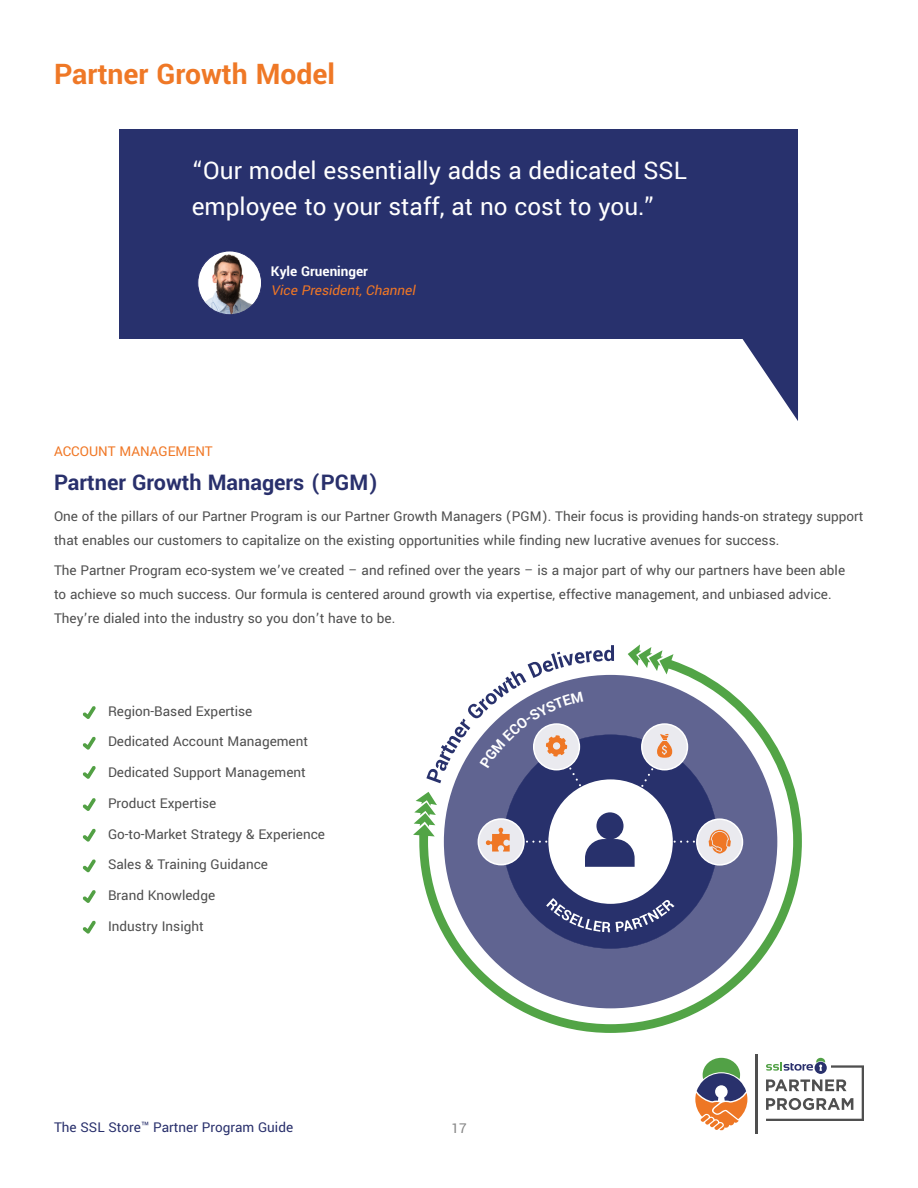
<style>
.page{position:relative;width:918px;height:1188px;background:#fff}
.page>*{position:absolute;margin:0;border:0;box-sizing:border-box;transform-origin:0 0}
.t1{font:700 31.5px "Yantramanav";color:#ef7826}
.t2{font:27px/36px "Yantramanav";color:#fff}
.t3{font:700 24px "Yantramanav";color:#29306c}
.t4{font:15px/30.8px "Yantramanav";color:#4f4f4f}
.t5{font:15px "Yantramanav";color:#29306c}
.t6{font:italic 15px "Yantramanav";color:#f07725}
.t7{font:15px "Yantramanav";color:#f07725}
.t8{font:700 15px "Yantramanav";color:#fff}
.t9{font:15px "Yantramanav";color:#848484}
</style>
<div class="page">
<hr style="left:756px;top:1054px;width:2px;height:80px;background:#4f4f4f">
<svg style="left:695px;top:1058px;width:52px;height:73px"></svg>
<svg style="left:766px;top:1058px;width:98px;height:63px"></svg>
<svg style="left:742px;top:339px;width:56px;height:82px"></svg>
<div style="left:120px;top:130px;width:678px;height:209px;background:#28316d"></div>
<img style="left:198px;top:251px;width:64px;height:64px;border-radius:32px">
<div style="left:198px;top:251px;width:64px;height:64px;border:1px solid #29306c;border-radius:50%"></div>
<svg style="left:83px;top:706px;width:13px;height:13px"></svg>
<svg style="left:83px;top:737px;width:13px;height:13px"></svg>
<svg style="left:83px;top:766px;width:13px;height:13px"></svg>
<svg style="left:83px;top:798px;width:13px;height:13px"></svg>
<svg style="left:83px;top:829px;width:13px;height:13px"></svg>
<svg style="left:83px;top:859px;width:13px;height:13px"></svg>
<svg style="left:83px;top:890px;width:13px;height:13px"></svg>
<svg style="left:83px;top:921px;width:13px;height:13px"></svg>
<svg style="left:413px;top:798px;width:6px;height:38px"></svg>
<svg style="left:628px;top:644px;width:46px;height:16px"></svg>
<svg style="left:419px;top:660px;width:383px;height:373px"></svg>
<svg style="left:478px;top:818px;width:69px;height:47px;background:#968fa4"></svg>
<svg style="left:674px;top:818px;width:69px;height:48px;background:#948ca1"></svg>
<svg style="left:641px;top:723px;width:47px;height:64px;background:#a09baf"></svg>
<svg style="left:585px;top:812px;width:50px;height:55px"></svg>
<svg style="left:426px;top:645px;width:188px;height:141px"></svg>
<h1 class="t1" style="left:54px;top:54px;width:283px">Partner Growth Model</h1>
<h2 class="t2" style="left:192px;top:153px;width:497px">“Our model essentially adds a dedicated SSL employee to your staff, at no cost to you.”</h2>
<p class="t8" style="left:271px;top:262px;width:99px">Kyle Grueninger</p>
<p class="t6" style="left:271px;top:281px;width:149px">Vice President,Channel</p>
<p class="t7" style="left:54px;top:442px;width:160px">ACCOUNT MANAGEMENT</p>
<h3 class="t3" style="left:54px;top:468px;width:326px">Partner Growth Managers (PGM)</h3>
<p class="t4" style="left:54px;top:504px;width:811px;line-height:24px">One of the pillars of our Partner Program is our Partner Growth Managers (PGM). Their focus is providing hands-on strategy support that enables our customers to capitalize on the existing opportunities while finding new lucrative avenues for success.</p>
<p class="t4" style="left:54px;top:559px;width:793px;line-height:24px">The Partner Program eco-system we’ve created – and refined over the years – is a major part of why our partners have been able to achieve so much success. Our formula is centered around growth via expertise, effective management, and unbiased advice.<br>They’re dialed into the industry so you don’t have to be.</p>
<p class="t4" style="left:108px;top:696px;width:219px">Region-Based Expertise<br>Dedicated Account Management<br>Dedicated Support Management<br>Product Expertise<br>Go-to-Market Strategy &amp; Experience<br>Sales &amp; Training Guidance<br>Brand Knowledge<br>Industry Insight</p>
<p class="t5" style="left:54px;top:1118px;width:241px">The SSL Store™ Partner Program Guide</p>
<p class="t9" style="left:451px;top:1119px;width:17px">17</p>
</div>
